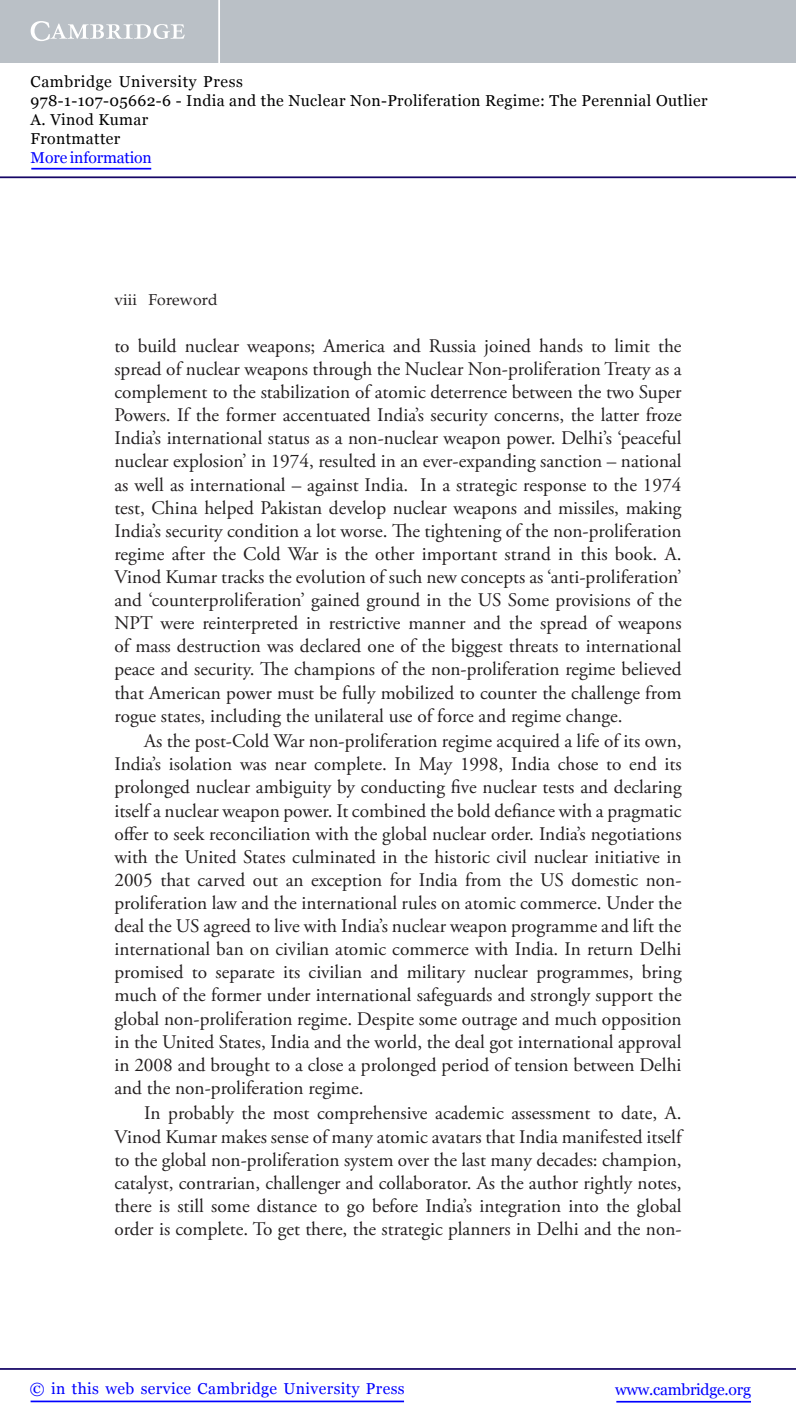
<style>
.page{position:relative;width:796px;height:1428px;background:#fff}
.page>*{position:absolute;margin:0;border:0;box-sizing:border-box;transform-origin:0 0}
.t1{font:19.25px/23.1px "Adobe Garamond Pro";color:#231f20;text-align:justify}
.t2{font:15.75px/18.9px "Georgia";letter-spacing:.025em;color:#000}
.t3{font:15.75px "Georgia";letter-spacing:.025em;color:#00f}
.t4{font:15.75px "Georgia";letter-spacing:-.015em;color:#00f}
.t5{font:15.75px "Georgia";letter-spacing:-.01em;color:#00f}
.t6{font:15.75px "Palatino LT Std";color:#231f20}
</style>
<div class="page">
<hr style="left:616px;top:1400px;width:135px;height:2px;background:#00f">
<hr style="left:0;top:1368px;width:796px;height:1px;background:#150666">
<hr style="left:31px;top:1400px;width:373px;height:2px;background:#00f">
<div style="left:0;top:0;width:796px;height:63px;background:#bac0c6"></div>
<svg style="left:31px;top:21px;width:154px;height:20px"></svg>
<hr style="left:218px;top:0;width:2px;height:63px;background:#fff">
<hr style="left:0;top:176px;width:796px;height:2px;background:#150666">
<hr style="left:31px;top:168px;width:120px;height:1px;background:#00f">
<p class="t2" style="left:31px;top:72px;width:678px">Cambridge University Press<br>978-1-107-05662-6 - India and the Nuclear Non-Proliferation Regime: The Perennial Outlier A. Vinod Kumar<br>Frontmatter</p>
<p class="t5" style="left:31px;top:148px;width:123px">More information</p>
<p class="t6" style="left:148px;top:291px;width:71px">Foreword</p>
<p class="t6" style="left:114px;top:291px;width:24px">viii</p>
<p class="t1" style="left:114px;top:335px;width:569px">to build nuclear weapons; America and Russia joined hands to limit the spread of nuclear weapons through the Nuclear Non-proliferation Treaty as a complement to the stabilization of atomic deterrence between the two Super Powers. If the former accentuated India’s security concerns, the latter froze India’s international status as a non-nuclear weapon power. Delhi’s ‘peaceful nuclear explosion’ in 1974, resulted in an ever-expanding sanction – national as well as international – against India. In a strategic response to the 1974 test, China helped Pakistan develop nuclear weapons and missiles, making India’s security condition a lot worse. The tightening of the non-proliferation regime after the Cold War is the other important strand in this book. A.<br>Vinod Kumar tracks the evolution of such new concepts as ‘anti-proliferation’ and ‘counterproliferation’ gained ground in the US Some provisions of the NPT were reinterpreted in restrictive manner and the spread of weapons of mass destruction was declared one of the biggest threats to international peace and security. The champions of the non-proliferation regime believed that American power must be fully mobilized to counter the challenge from rogue states, including the unilateral use of force and regime change.</p>
<p class="t1" style="left:114px;top:730px;width:569px;text-indent:30px">As the post-Cold War non-proliferation regime acquired a life of its own, India’s isolation was near complete. In May 1998, India chose to end its prolonged nuclear ambiguity by conducting five nuclear tests and declaring itself a nuclear weapon power. It combined the bold defiance with a pragmatic offer to seek reconciliation with the global nuclear order. India’s negotiations with the United States culminated in the historic civil nuclear initiative in 2005 that carved out an exception for India from the US domestic non&shy;proliferation law and the international rules on atomic commerce. Under the deal the US agreed to live with India’s nuclear weapon programme and lift the international ban on civilian atomic commerce with India. In return Delhi promised to separate its civilian and military nuclear programmes, bring much of the former under international safeguards and strongly support the global non-proliferation regime. Despite some outrage and much opposition in the United States, India and the world, the deal got international approval in 2008 and brought to a close a prolonged period of tension between Delhi and the non-proliferation regime.</p>
<p class="t1" style="left:114px;top:1102px;width:569px;text-indent:30px">In probably the most comprehensive academic assessment to date, A.<br>Vinod Kumar makes sense of many atomic avatars that India manifested itself to the global non-proliferation system over the last many decades: champion, catalyst, contrarian, challenger and collaborator. As the author rightly notes, there is still some distance to go before India’s integration into the global order is complete. To get there, the strategic planners in Delhi and the non-</p>
<p class="t3" style="left:30px;top:1379px;width:376px">© in this web service Cambridge University Press</p>
<p class="t4" style="left:615px;top:1380px;width:137px">www.cambridge.org</p>
</div>
